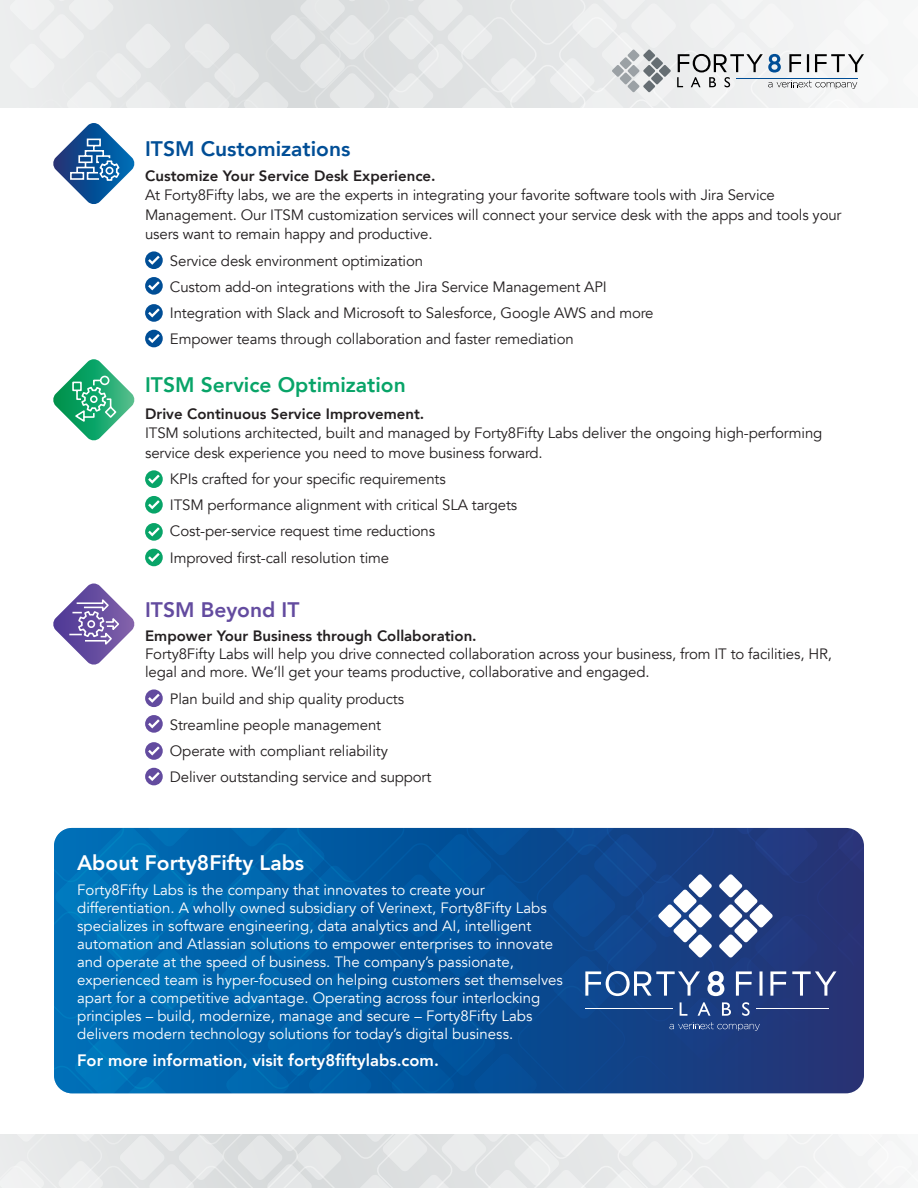
<style>
.page{position:relative;width:918px;height:1188px;background:#fff}
.page>*{position:absolute;margin:0;border:0;box-sizing:border-box;transform-origin:0 0}
.t1{font:800 21px "Avenir";color:#08a468}
.t2{font:800 21px "Avenir";color:#fff}
.t3{font:800 21px "Avenir";color:#004e96}
.t4{font:800 21px "Avenir";color:#634b9f}
.t5{font:800 16.5px "Avenir";color:#fff}
.t6{font:15px/19.5px "Avenir";letter-spacing:-.01em;color:#231f20}
.t7{font:15px/18px "Avenir";color:#fff}
.t8{font:800 15px "Avenir";color:#231f20}
</style>
<div class="page">
<svg style="left:0;top:1134px;width:917px;height:54px"></svg>
<div style="left:0;top:0;width:918px;height:108px;background:#f6f7f7"></div>
<svg style="left:10px;top:0;width:854px;height:108px"></svg>
<hr style="left:736px;top:78px;width:121px;height:1px;background:#004e96">
<svg style="left:145px;top:470px;width:18px;height:18px"></svg>
<svg style="left:148px;top:475px;width:12px;height:9px"></svg>
<svg style="left:145px;top:496px;width:18px;height:18px"></svg>
<svg style="left:148px;top:500px;width:12px;height:9px"></svg>
<svg style="left:145px;top:523px;width:18px;height:18px"></svg>
<svg style="left:148px;top:527px;width:12px;height:9px"></svg>
<div style="left:145px;top:549px;width:18px;height:17px;background:#08a468;border-radius:50%"></div>
<svg style="left:148px;top:553px;width:12px;height:9px"></svg>
<div style="left:145px;top:689px;width:18px;height:18px;background:#634b9f;border-radius:50%"></div>
<svg style="left:148px;top:694px;width:12px;height:9px"></svg>
<svg style="left:145px;top:715px;width:18px;height:18px"></svg>
<svg style="left:148px;top:719px;width:12px;height:9px"></svg>
<svg style="left:145px;top:742px;width:18px;height:18px"></svg>
<svg style="left:148px;top:746px;width:12px;height:10px"></svg>
<div style="left:145px;top:768px;width:18px;height:17px;background:#634b9f;border-radius:50%"></div>
<svg style="left:148px;top:772px;width:12px;height:9px"></svg>
<svg style="left:145px;top:251px;width:18px;height:18px"></svg>
<svg style="left:148px;top:256px;width:12px;height:9px"></svg>
<svg style="left:145px;top:277px;width:18px;height:18px"></svg>
<svg style="left:148px;top:281px;width:12px;height:9px"></svg>
<svg style="left:145px;top:304px;width:18px;height:18px"></svg>
<svg style="left:148px;top:308px;width:12px;height:10px"></svg>
<div style="left:145px;top:330px;width:18px;height:17px;background:#004e96;border-radius:50%"></div>
<svg style="left:148px;top:334px;width:12px;height:9px"></svg>
<svg style="left:53px;top:123px;width:82px;height:81px"></svg>
<svg style="left:53px;top:584px;width:82px;height:81px"></svg>
<svg style="left:53px;top:359px;width:82px;height:82px"></svg>
<div style="left:54px;top:828px;width:810px;height:265px;background:#006db5;border-radius:18px"></div>
<svg style="left:220px;top:828px;width:644px;height:265px"></svg>
<hr style="left:756px;top:1008px;width:72px;height:1px;background:#fff">
<hr style="left:585px;top:1008px;width:88px;height:1px;background:#fff">
<p class="t3" style="left:145px;top:132px;width:207px">ITSM Customizations</p>
<p class="t8" style="left:145px;top:164px;width:292px">Customize Your Service Desk Experience.</p>
<p class="t6" style="left:145px;top:186px;width:698px">At Forty8Fifty labs, we are the experts in integrating your favorite software tools with Jira Service<br>Management. Our ITSM customization services will connect your service desk with the apps and tools your users want to remain happy and productive.</p>
<p class="t6" style="left:170px;top:251px;width:255px">Service desk environment optimization</p>
<p class="t6" style="left:170px;top:277px;width:438px">Custom add-on integrations with the Jira Service Management API</p>
<p class="t6" style="left:170px;top:303px;width:485px">Integration with Slack and Microsoft to Salesforce, Google AWS and more</p>
<p class="t6" style="left:170px;top:330px;width:405px">Empower teams through collaboration and faster remediation</p>
<p class="t1" style="left:145px;top:369px;width:262px">ITSM Service Optimization</p>
<p class="t8" style="left:145px;top:402px;width:281px">Drive Continuous Service Improvement.</p>
<p class="t6" style="left:145px;top:423px;width:679px">ITSM solutions architected, built and managed by Forty8Fifty Labs deliver the ongoing high-performing service desk experience you need to move business forward.</p>
<p class="t6" style="left:170px;top:469px;width:277px">KPIs crafted for your specific requirements</p>
<p class="t6" style="left:170px;top:495px;width:349px">ITSM performance alignment with critical SLA targets</p>
<p class="t6" style="left:170px;top:522px;width:267px">Cost-per-service request time reductions</p>
<p class="t6" style="left:170px;top:548px;width:221px">Improved first-call resolution time</p>
<p class="t4" style="left:145px;top:593px;width:156px">ITSM Beyond IT</p>
<p class="t8" style="left:145px;top:624px;width:333px">Empower Your Business through Collaboration.</p>
<p class="t6" style="left:145px;top:645px;width:688px;line-height:18px">Forty8Fifty Labs will help you drive connected collaboration across your business, from IT to facilities, HR, legal and more. We’ll get your teams productive, collaborative and engaged.</p>
<p class="t6" style="left:170px;top:689px;width:236px">Plan build and ship quality products</p>
<p class="t6" style="left:170px;top:715px;width:213px">Streamline people management</p>
<p class="t6" style="left:170px;top:741px;width:219px">Operate with compliant reliability</p>
<p class="t6" style="left:170px;top:768px;width:263px">Deliver outstanding service and support</p>
<p class="t2" style="left:77px;top:846px;width:229px">About Forty8Fifty Labs</p>
<p class="t7" style="left:77px;top:881px;width:487px">Forty8Fifty Labs is the company that innovates to create your differentiation. A wholly owned subsidiary of Verinext, Forty8Fifty Labs specializes in software engineering, data analytics and AI, intelligent automation and Atlassian solutions to empower enterprises to innovate and operate at the speed of business. The company’s passionate, experienced team is hyper-focused on helping customers set themselves apart for a competitive advantage. Operating across four interlocking principles – build, modernize, manage and secure – Forty8Fifty Labs delivers modern technology solutions for today’s digital business.</p>
<p class="t5" style="left:77px;top:1048px;width:363px">For more information, visit forty8fiftylabs.com.</p>
</div>
